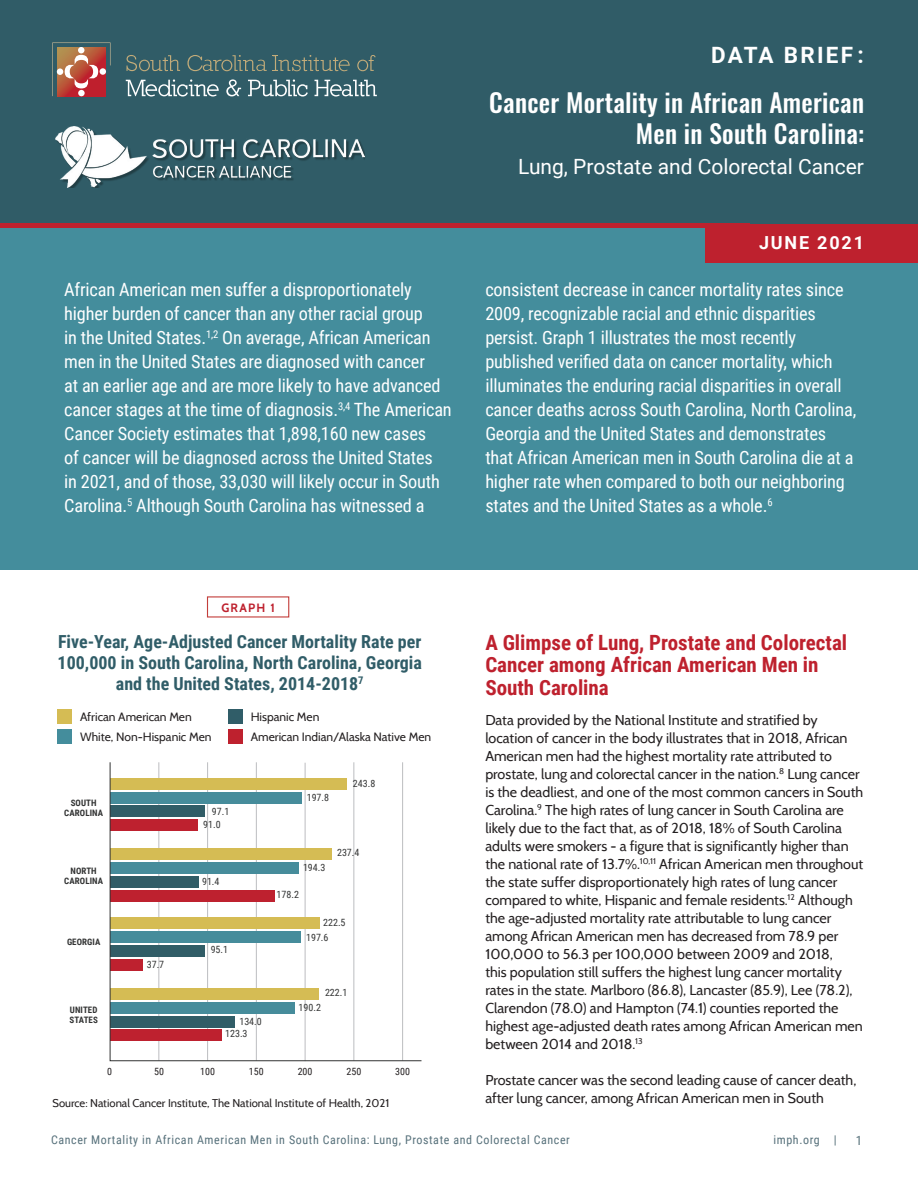
<style>
.page{position:relative;width:918px;height:1188px;background:#fff}
.page>*{position:absolute;margin:0;border:0;box-sizing:border-box;transform-origin:0 0}
.t1{font:500 25.5px/31.5px "Oswald";letter-spacing:.01em;color:#fff;text-align:right}
.t2{font:700 22.5px "Roboto";letter-spacing:.1em;color:#fff}
.t3{font:700 21px/22.5px "Roboto Condensed";color:#be212e}
.t4{font:21px "Roboto";color:#fff}
.t5{font:18.3px/24px "Roboto Condensed";letter-spacing:-.01em;color:#fff}
.t6{font:700 18px/21px "Roboto Condensed";color:#305d68;text-align:center}
.t7{font:700 18px "Roboto";letter-spacing:.1em;color:#fff}
.t8{font:14.25px/18px "Cabin";color:#231f20}
.t9{font:12.75px "Roboto Condensed";color:#57717b}
.t10{font:12px "Roboto Condensed";letter-spacing:.05em;color:#57717b}
.t11{font:12px "Cabin";color:#231f20}
.t12{font:700 12px "Cabin";letter-spacing:.1em;color:#be212e}
.t13{font:11.25px "Cabin";color:#231f20}
.t14{font:10.05px/12.9px "Roboto Condensed";color:#323333}
.t15{font:10.05px "Roboto Condensed";color:#231f20}
.t16{font:700 8.85px/10.1px "Roboto Condensed";letter-spacing:.01em;color:#323333;text-align:center}
</style>
<div class="page">
<div style="left:0;top:225px;width:918px;height:345px;background:#448d9c"></div>
<div style="left:0;top:0;width:918px;height:225px;background:#305c67"></div>
<div style="left:706px;top:224px;width:212px;height:39px;background:#be212e"></div>
<hr style="left:0;top:224px;width:750px;height:4px;background:#be212e">
<svg style="left:52px;top:42px;width:59px;height:54px"></svg>
<svg style="left:127px;top:55px;width:53px;height:16px"></svg>
<svg style="left:187px;top:55px;width:80px;height:16px"></svg>
<svg style="left:357px;top:55px;width:19px;height:16px"></svg>
<svg style="left:126px;top:79px;width:93px;height:18px"></svg>
<svg style="left:226px;top:79px;width:15px;height:17px"></svg>
<svg style="left:248px;top:79px;width:60px;height:18px"></svg>
<svg style="left:315px;top:80px;width:62px;height:17px"></svg>
<svg style="left:273px;top:55px;width:77px;height:16px"></svg>
<img style="left:56px;top:127px;width:308px;height:60px">
<div style="left:57px;top:709px;width:14px;height:14px;background:#d5bc54"></div>
<div style="left:228px;top:709px;width:14px;height:14px;background:#305d68"></div>
<div style="left:57px;top:730px;width:14px;height:14px;background:#448d9c"></div>
<div style="left:228px;top:730px;width:14px;height:14px;background:#be212e"></div>
<svg style="left:110px;top:762px;width:312px;height:299px"></svg>
<h2 class="t2" style="left:711px;top:46px;width:154px">DATA BRIEF:</h2>
<h1 class="t1" style="left:489px;top:89px;width:376px">Cancer Mortality in African American<br>Men in South Carolina:</h1>
<h3 class="t4" style="left:518px;top:159px;width:347px">Lung, Prostate and Colorectal Cancer</h3>
<p class="t5" style="left:64px;top:279px;width:389px">African American men suffer a disproportionately higher burden of cancer than any other racial group<br>in the United States.<sup>1,2</sup> On average, African American men in the United States are diagnosed with cancer<br>at an earlier age and are more likely to have advanced cancer stages at the time of diagnosis.<sup>3,4</sup> The American Cancer Society estimates that 1,898,160 new cases<br>of cancer will be diagnosed across the United States<br>in 2021, and of those, 33,030 will likely occur in South Carolina.<sup>5</sup> Although South Carolina has witnessed a</p>
<p class="t7" style="left:759px;top:235px;width:106px">JUNE 2021</p>
<p class="t5" style="left:485px;top:279px;width:373px">consistent decrease in cancer mortality rates since 2009, recognizable racial and ethnic disparities persist. Graph 1 illustrates the most recently published verified data on cancer mortality, which illuminates the enduring racial disparities in overall cancer deaths across South Carolina, North Carolina, Georgia and the United States and demonstrates that African American men in South Carolina die at a higher rate when compared to both our neighboring states and the United States as a whole.<sup>6</sup></p>
<p class="t12" style="left:221px;top:601px;width:55px">GRAPH 1</p>
<p class="t6" style="left:58px;top:633px;width:366px">Five-Year, Age-Adjusted Cancer Mortality Rate per<br>100,000 in South Carolina, North Carolina, Georgia and the United States, 2014-2018<sup>7</sup></p>
<p class="t11" style="left:80px;top:712px;width:113px">African American Men</p>
<p class="t11" style="left:251px;top:712px;width:70px">Hispanic Men</p>
<p class="t11" style="left:80px;top:732px;width:133px">White, Non-Hispanic Men</p>
<p class="t11" style="left:251px;top:732px;width:182px">American Indian/Alaska Native Men</p>
<p class="t14" style="left:353px;top:777px;width:24px">243.8</p>
<p class="t16" style="left:64px;top:798px;width:40px">SOUTH<br>CAROLINA</p>
<p class="t14" style="left:203px;top:805px;width:27px;text-indent:8px">97.1<br>91.0</p>
<p class="t14" style="left:307px;top:791px;width:24px">197.8</p>
<p class="t14" style="left:337px;top:847px;width:24px">237.4</p>
<p class="t16" style="left:64px;top:866px;width:40px">NORTH<br>CAROLINA</p>
<p class="t14" style="left:202px;top:875px;width:19px">91.4</p>
<p class="t14" style="left:303px;top:862px;width:24px">194.3</p>
<p class="t14" style="left:277px;top:888px;width:24px">178.2</p>
<p class="t14" style="left:323px;top:916px;width:24px">222.5</p>
<p class="t16" style="left:67px;top:937px;width:35px">GEORGIA</p>
<p class="t14" style="left:211px;top:944px;width:19px">95.1</p>
<p class="t14" style="left:306px;top:931px;width:24px">197.6</p>
<p class="t14" style="left:147px;top:958px;width:19px">37.7</p>
<p class="t14" style="left:325px;top:986px;width:24px">222.1</p>
<p class="t16" style="left:70px;top:1005px;width:30px;text-align:left">UNITED<br>STATES</p>
<p class="t14" style="left:225px;top:1015px;width:38px;text-indent:14px">134.0<br>123.3</p>
<p class="t14" style="left:299px;top:1001px;width:24px">190.2</p>
<p class="t15" style="left:107px;top:1066px;width:6px">0</p>
<p class="t15" style="left:154px;top:1066px;width:11px">50</p>
<p class="t15" style="left:200px;top:1066px;width:16px">100</p>
<p class="t15" style="left:249px;top:1066px;width:16px">150</p>
<p class="t15" style="left:298px;top:1066px;width:16px">200</p>
<p class="t15" style="left:346px;top:1066px;width:16px">250</p>
<p class="t15" style="left:395px;top:1066px;width:16px">300</p>
<p class="t13" style="left:52px;top:1099px;width:338px">Source: National Cancer Institute, The National Institute of Health, 2021</p>
<h3 class="t3" style="left:485px;top:633px;width:363px">A Glimpse of Lung, Prostate and Colorectal<br>Cancer among African American Men in<br>South Carolina</h3>
<p class="t8" style="left:485px;top:712px;width:380px">Data provided by the National Institute and stratified by location of cancer in the body illustrates that in 2018, African American men had the highest mortality rate attributed to prostate, lung and colorectal cancer in the nation.<sup>8</sup> Lung cancer is the deadliest, and one of the most common cancers in South Carolina.<sup>9</sup> The high rates of lung cancer in South Carolina are likely due to the fact that, as of 2018, 18% of South Carolina adults were smokers - a figure that is significantly higher than the national rate of 13.7%.<sup>10,11</sup> African American men throughout the state suffer disproportionately high rates of lung cancer compared to white, Hispanic and female residents.<sup>12</sup> Although the age-adjusted mortality rate attributable to lung cancer among African American men has decreased from 78.9 per 100,000 to 56.3 per 100,000 between 2009 and 2018,<br>this population still suffers the highest lung cancer mortality rates in the state. Marlboro (86.8), Lancaster (85.9), Lee (78.2), Clarendon (78.0) and Hampton (74.1) counties reported the highest age-adjusted death rates among African American men between 2014 and 2018.<sup>13</sup></p>
<p class="t8" style="left:485px;top:1072px;width:373px">Prostate cancer was the second leading cause of cancer death, after lung cancer, among African American men in South</p>
<p class="t10" style="left:51px;top:1135px;width:520px">Cancer Mortality in African American Men in South Carolina: Lung, Prostate and Colorectal Cancer</p>
<p class="t10" style="left:773px;top:1135px;width:65px">imph.org |</p>
<p class="t9" style="left:856px;top:1134px;width:8px">1</p>
</div>
